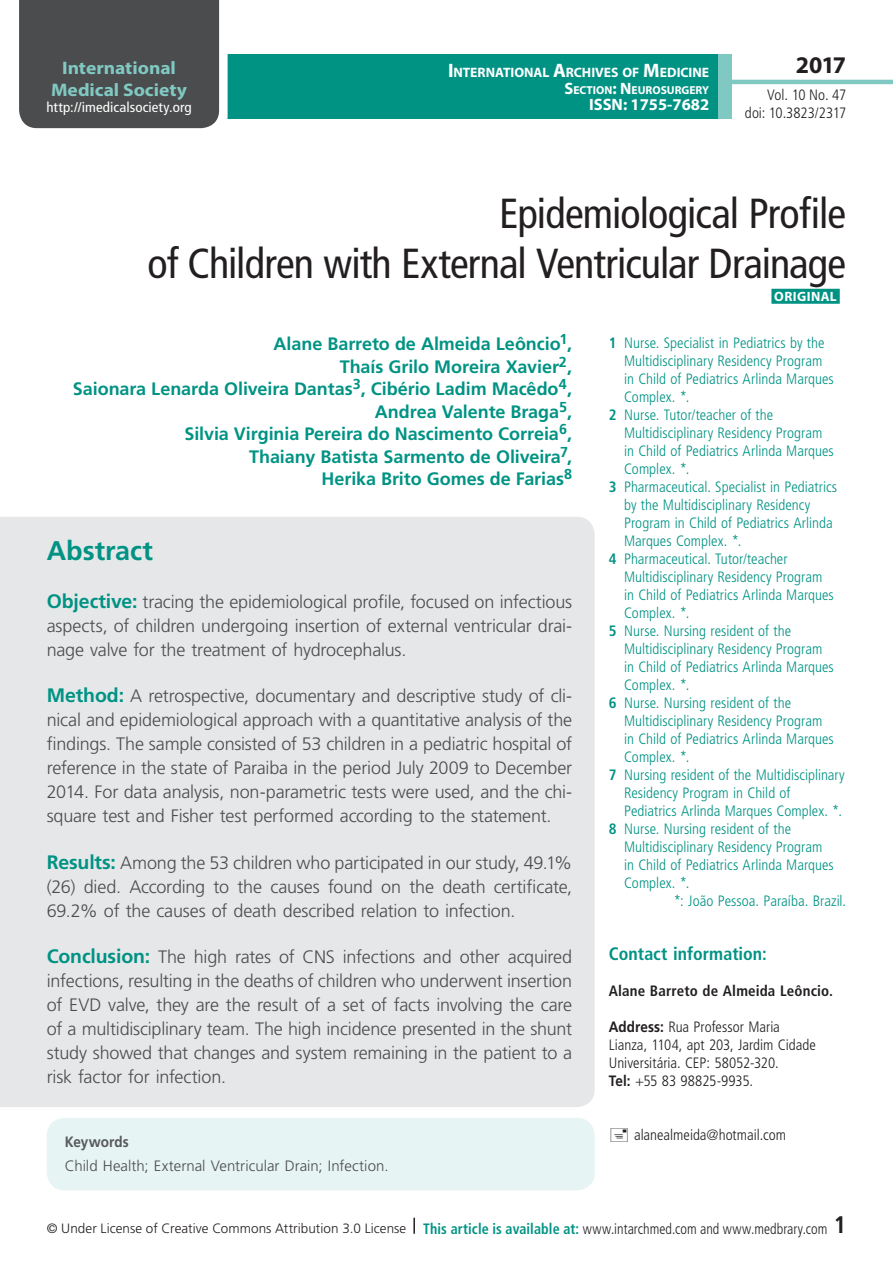
<style>
.page{position:relative;width:893px;height:1263px;background:#fff}
.page>*{position:absolute;margin:0;border:0;box-sizing:border-box;transform-origin:0 0}
.t1{font:condensed 42px/50.4px "Frutiger LT Std";letter-spacing:-.02em;color:#231f20;text-align:right}
.t2{font:700 27px "Frutiger LT Std";letter-spacing:-.005em;color:#009384}
.t3{font:700 24px "Myriad Pro";color:#231f20}
.t4{font:700 condensed 24px "Frutiger LT Std";color:#231f20}
.t5{font:700 18.15px/21.8px "Myriad Pro";color:#80c9c2;text-align:center;scale:1.07 1}
.t6{font:300 18px/24px "Frutiger LT Std";letter-spacing:-.01em;color:#4b4c4d;text-align:justify}
.t7{font:700 18px/22.5px "Frutiger LT Std";letter-spacing:-.005em;color:#009384;text-align:right}
.t8{font:700 condensed 18px "Frutiger LT Std";color:#009384}
.t9{font:700 16.5px "Myriad Pro";color:#fff}
.t10{font:300 condensed 15px "Frutiger LT Std";color:#009384}
.t11{font:300 condensed 15px/18px "Frutiger LT Std";color:#231f20;text-align:right}
.t12{font:300 15px "Frutiger LT Std";color:#4b4c4d}
.t13{font:700 condensed 15px "Frutiger LT Std";letter-spacing:.01em;color:#231f20}
.t14{font:700 15px "Frutiger LT Std";letter-spacing:.005em;color:#57585a;scale:.9 1}
.t15{font:condensed 13.95px "Frutiger LT Std";letter-spacing:.005em;color:#fff;scale:1.07 1}
.t16{font:700 13.65px "Myriad Pro";letter-spacing:-.005em;color:#fff}
.t17{font:300 13.5px "Frutiger LT Std";letter-spacing:.005em;color:#231f20}
.t18{font:700 13.5px "Myriad Pro";letter-spacing:.03em;color:#fff}
.t19{font:700 11.55px "Myriad Pro";color:#fff}
.s1{font-size:19.5px}
.s2{font-size:16.5px}
.s3{font-weight:700}
.s4{font-weight:700;font-size:19.5px;color:#009384}
.s5{font-weight:700;font-stretch:normal}
.s6{font-weight:700;font-stretch:condensed;font-size:15px;color:#009384}
.s7{font-stretch:condensed;font-size:15px}
</style>
<div class="page">
<div style="left:23px;top:54px;width:762px;height:65px;background:#009384"></div>
<div style="left:19px;top:0;width:209px;height:129px;background:#4b4c4d"></div>
<div style="left:732px;top:36px;width:161px;height:94px;background:#fff"></div>
<hr style="left:730px;top:80px;width:163px;height:4px;background:#80c9c2">
<div style="left:718px;top:54px;width:14px;height:65px;background:#80c9c2"></div>
<svg style="left:413px;top:1218px;width:2px;height:16px"></svg>
<div style="left:0;top:517px;width:595px;height:590px;background:#e6e7e9"></div>
<div style="left:771px;top:289px;width:69px;height:15px;background:#009384"></div>
<div style="left:47px;top:1118px;width:548px;height:72px;background:#e6f4f3;border-radius:18px"></div>
<p class="t5" style="left:51px;top:56px;width:129px">International<br>Medical Society</p>
<p class="t15" style="left:46px;top:99px;width:137px">http://imedicalsociety.org</p>
<p class="t16" style="left:448px;top:64px;width:263px"><span class="s1">I</span>NTERNATIONAL <span class="s1">A</span>RCHIVES OF <span class="s1">M</span>EDICINE</p>
<p class="t19" style="left:564px;top:82px;width:146px"><span class="s2">S</span>ECTION<span class="s2">: N</span> EUROSURGERY</p>
<p class="t9" style="left:589px;top:94px;width:122px">ISSN: 1755-7682</p>
<h3 class="t3" style="left:796px;top:49px;width:52px">2017</h3>
<p class="t11" style="left:745px;top:86px;width:103px">Vol. 10 No. 47 doi: 10.3823/2317</p>
<h1 class="t1" style="left:148px;top:188px;width:700px">Epidemiological Profile<br>of Children with External Ventricular Drainage</h1>
<p class="t18" style="left:774px;top:287px;width:64px">ORIGINAL</p>
<p class="t7" style="left:73px;top:333px;width:501px">Alane Barreto de Almeida Leôncio<sup>1</sup>,<br>Thaís Grilo Moreira Xavier<sup>2</sup>,<br>Saionara Lenarda Oliveira Dantas<sup>3</sup>, Cibério Ladim Macêdo<sup>4</sup>, Andrea Valente Braga<sup>5</sup>,<br>Silvia Virginia Pereira do Nascimento Correia<sup>6</sup>,<br>Thaiany Batista Sarmento de Oliveira<sup>7</sup>,<br>Herika Brito Gomes de Farias<sup>8</sup></p>
<p class="t10" style="left:609px;top:334px;width:217px"><span class="s3">1</span> Nurse. Specialist in Pediatrics by the</p>
<p class="t10" style="left:624px;top:352px;width:200px">Multidisciplinary Residency Program</p>
<p class="t10" style="left:624px;top:370px;width:211px">in Child of Pediatrics Arlinda Marques</p>
<p class="t10" style="left:624px;top:388px;width:67px">Complex. *.</p>
<p class="t10" style="left:609px;top:406px;width:166px"><span class="s3">2</span> Nurse. Tutor/teacher of the</p>
<p class="t10" style="left:624px;top:424px;width:200px">Multidisciplinary Residency Program</p>
<p class="t10" style="left:624px;top:442px;width:211px">in Child of Pediatrics Arlinda Marques</p>
<p class="t10" style="left:624px;top:460px;width:67px">Complex. *.</p>
<p class="t10" style="left:609px;top:478px;width:230px"><span class="s3">3</span> Pharmaceutical. Specialist in Pediatrics</p>
<p class="t10" style="left:624px;top:496px;width:188px">by the Multidisciplinary Residency</p>
<p class="t10" style="left:624px;top:514px;width:210px">Program in Child of Pediatrics Arlinda</p>
<p class="t10" style="left:624px;top:532px;width:119px">Marques Complex. *.</p>
<p class="t10" style="left:609px;top:550px;width:180px"><span class="s3">4</span> Pharmaceutical. Tutor/teacher</p>
<p class="t10" style="left:624px;top:568px;width:200px">Multidisciplinary Residency Program</p>
<p class="t10" style="left:624px;top:586px;width:211px">in Child of Pediatrics Arlinda Marques</p>
<p class="t10" style="left:624px;top:604px;width:67px">Complex. *.</p>
<p class="t10" style="left:609px;top:622px;width:184px"><span class="s3">5</span> Nurse. Nursing resident of the</p>
<p class="t10" style="left:624px;top:640px;width:200px">Multidisciplinary Residency Program</p>
<p class="t10" style="left:624px;top:658px;width:211px">in Child of Pediatrics Arlinda Marques</p>
<p class="t10" style="left:624px;top:676px;width:67px">Complex. *.</p>
<p class="t10" style="left:609px;top:694px;width:184px"><span class="s3">6</span> Nurse. Nursing resident of the</p>
<p class="t10" style="left:624px;top:712px;width:200px">Multidisciplinary Residency Program</p>
<p class="t10" style="left:624px;top:730px;width:211px">in Child of Pediatrics Arlinda Marques</p>
<p class="t10" style="left:624px;top:748px;width:67px">Complex. *.</p>
<p class="t10" style="left:609px;top:766px;width:237px"><span class="s3">7</span> Nursing resident of the Multidisciplinary</p>
<p class="t10" style="left:624px;top:784px;width:168px">Residency Program in Child of</p>
<p class="t10" style="left:624px;top:802px;width:219px">Pediatrics Arlinda Marques Complex. *.</p>
<p class="t10" style="left:609px;top:820px;width:184px"><span class="s3">8</span> Nurse. Nursing resident of the</p>
<p class="t10" style="left:624px;top:838px;width:200px">Multidisciplinary Residency Program</p>
<p class="t10" style="left:624px;top:856px;width:211px">in Child of Pediatrics Arlinda Marques</p>
<p class="t10" style="left:624px;top:874px;width:67px">Complex. *.</p>
<p class="t10" style="left:674px;top:892px;width:174px">*: João Pessoa. Paraíba. Brazil.</p>
<h2 class="t2" style="left:47px;top:534px;width:108px">Abstract</h2>
<p class="t6" style="left:47px;top:590px;width:527px"><span class="s4">Objective:</span> tracing the epidemiological profile, focused on infectious aspects, of children undergoing insertion of external ventricular drai&shy;nage valve for the treatment of hydrocephalus.</p>
<p class="t6" style="left:47px;top:684px;width:527px"><span class="s4">Method:</span> A retrospective, documentary and descriptive study of cli&shy;nical and epidemiological approach with a quantitative analysis of the findings. The sample consisted of 53 children in a pediatric hospital of reference in the state of Paraiba in the period July 2009 to December 2014. For data analysis, non-parametric tests were used, and the chi&shy;square test and Fisher test performed according to the statement.</p>
<p class="t6" style="left:47px;top:851px;width:527px"><span class="s4">Results:</span> Among the 53 children who participated in our study, 49.1% (26) died. According to the causes found on the death certificate, 69.2% of the causes of death described relation to infection.</p>
<p class="t6" style="left:47px;top:945px;width:527px"><span class="s4">Conclusion:</span> The high rates of CNS infections and other acquired infections, resulting in the deaths of children who underwent insertion of EVD valve, they are the result of a set of facts involving the care of a multidisciplinary team. The high incidence presented in the shunt study showed that changes and system remaining in the patient to a risk factor for infection.</p>
<p class="t8" style="left:609px;top:943px;width:159px">Contact information:</p>
<p class="t13" style="left:609px;top:982px;width:226px">Alane Barreto de Almeida Leôncio.</p>
<p class="t11" style="left:609px;top:1018px;width:209px;text-align:left"><span class="s5">Address:</span> Rua Professor Maria<br>Lianza, 1104, apt 203, Jardim Cidade<br>Universitária. CEP: 58052-320.<br><span class="s5">Tel:</span> +55 83 98825-9935.</p>
<p class="t14" style="left:65px;top:1133px;width:73px">Keywords</p>
<p class="t12" style="left:65px;top:1157px;width:325px">Child Health; External Ventricular Drain; Infection.</p>
<p class="t11" style="left:634px;top:1126px;width:153px">alanealmeida@hotmail.com</p>
<p class="t17" style="left:47px;top:1220px;width:782px">© Under License of Creative Commons Attribution 3.0 License <span class="s6">This article is available at:</span> <span class="s7">www.intarchmed.com and www.medbrary.com</span></p>
<h3 class="t4" style="left:834px;top:1210px;width:14px">1</h3>
</div>
